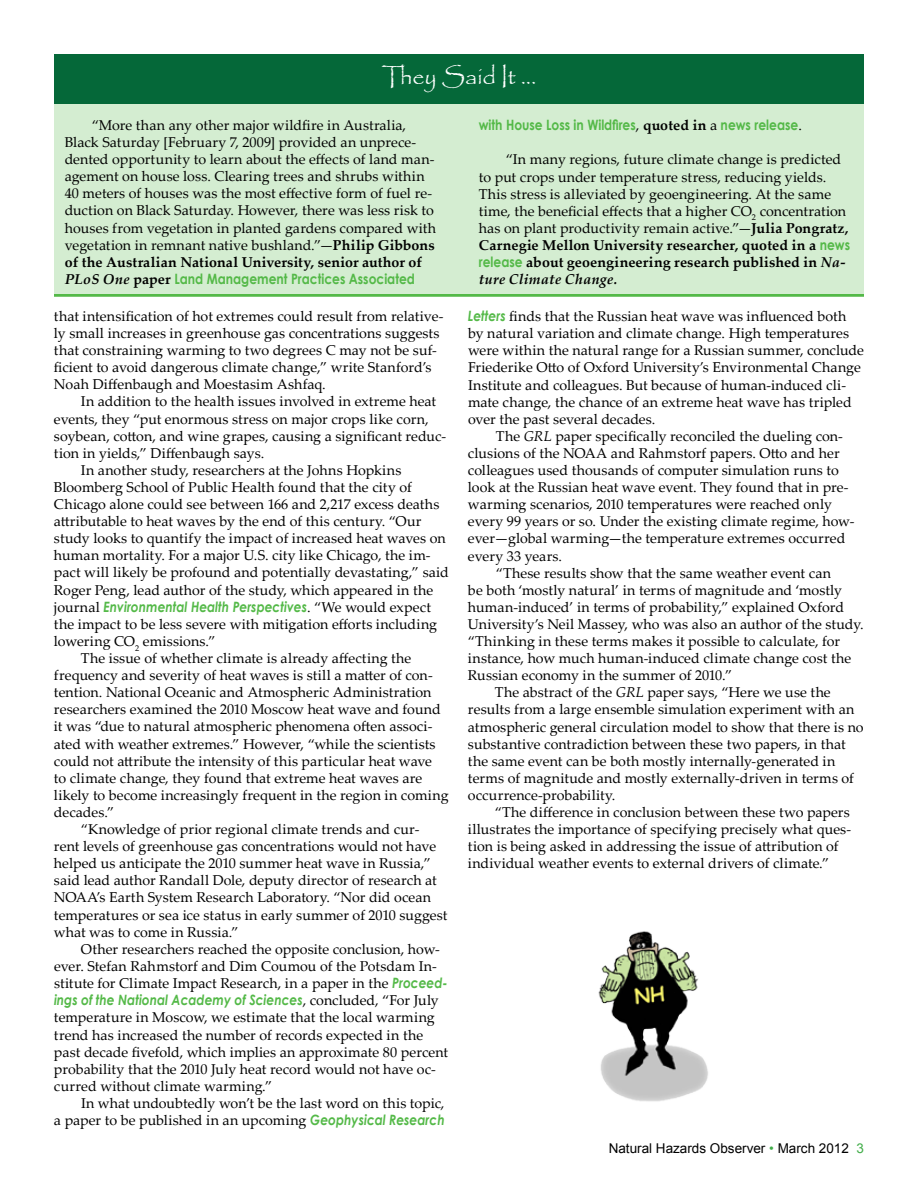
<style>
.page{position:relative;width:918px;height:1188px;background:#fff}
.page>*{position:absolute;margin:0;border:0;box-sizing:border-box;transform-origin:0 0}
.t1{font:24px "Papyrus";letter-spacing:-.005em;color:#fff}
.t2{font:14.25px/17.1px "Palatino Linotype";letter-spacing:.005em;color:#000}
.t3{font:italic 700 14.25px "Century Gothic";color:#54b948;scale:.86 1}
.t4{font:700 14.25px "Century Gothic";color:#54b948;scale:.86 1}
.t5{font:13.5px "Arial";color:#000}
.s1{font-weight:700}
.s2{font-family:"Palatino Linotype";font-style:italic;color:#000}
.s3{font-family:"Palatino Linotype";color:#000}
.s4{font-family:"Palatino Linotype";font-weight:400;font-style:normal;color:#000}
.s5{font-family:"Century Gothic";font-weight:700;font-style:italic;color:#54b948}
.s6{font-family:"Palatino Linotype";font-weight:400;color:#000}
.s7{font-family:"Century Gothic";font-weight:700;color:#54b948}
.s8{font-weight:700;font-style:italic}
.s9{font-style:italic}
.s10{color:#41ad49}
</style>
<div class="page">
<div style="left:54px;top:54px;width:810px;height:51px;background:#056839"></div>
<hr style="left:54px;top:294px;width:810px;height:3px;background:#54b948">
<img style="left:598px;top:931px;width:110px;height:171px">
<div style="left:54px;top:104px;width:810px;height:190px;background:#d4edd1"></div>
<h1 class="t1" style="left:382px;top:62px;width:156px">They Said It ...</h1>
<p class="t2" style="left:65px;top:116px;width:373px;text-indent:27px">“More than any other major wildfire in Australia, Black Saturday [February 7, 2009] provided an unprece&shy;dented opportunity to learn about the effects of land man&shy;agement on house loss. Clearing trees and shrubs within 40 meters of houses was the most effective form of fuel re&shy;duction on Black Saturday. However, there was less risk to houses from vegetation in planted gardens compared with vegetation in remnant native bushland.”—<span class="s1">Philip Gibbons of the Australian National University, senior author of</span></p>
<p class="t4" style="left:65px;top:268px;width:409px"><span class="s2">PLoS One</span> <span class="s3">paper</span> Land Management Practices Associated</p>
<p class="t2" style="left:54px;top:307px;width:391px">that intensification of hot extremes could result from relative&shy;ly small increases in greenhouse gas concentrations suggests that constraining warming to two degrees C may not be suf&shy;ficient to avoid dangerous climate change,” write Stanford’s Noah Diffenbaugh and Moestasim Ashfaq.</p>
<p class="t2" style="left:81px;top:392px;width:357px">In addition to the health issues involved in extreme heat</p>
<p class="t2" style="left:54px;top:410px;width:376px">events, they “put enormous stress on major crops like corn,</p>
<p class="t2" style="left:54px;top:427px;width:394px">soybean, cotton, and wine grapes, causing a significant reduc-</p>
<p class="t2" style="left:54px;top:444px;width:212px">tion in yields,” Diffenbaugh says.</p>
<p class="t2" style="left:81px;top:461px;width:322px">In another study, researchers at the Johns Hopkins</p>
<p class="t2" style="left:54px;top:478px;width:359px">Bloomberg School of Public Health found that the city of</p>
<p class="t2" style="left:54px;top:495px;width:387px">Chicago alone could see between 166 and 2,217 excess deaths</p>
<p class="t2" style="left:54px;top:512px;width:369px">attributable to heat waves by the end of this century. “Our</p>
<p class="t2" style="left:54px;top:529px;width:393px">study looks to quantify the impact of increased heat waves on</p>
<p class="t2" style="left:54px;top:546px;width:378px">human mortality. For a major U.S. city like Chicago, the im-</p>
<p class="t2" style="left:54px;top:563px;width:396px">pact will likely be profound and potentially devastating,” said</p>
<p class="t2" style="left:54px;top:581px;width:381px">Roger Peng, lead author of the study, which appeared in the</p>
<p class="t3" style="left:54px;top:596px;width:440px"><span class="s4">journal</span> Environmental Health Perspectives<span class="s4">. “We would expect</span></p>
<p class="t2" style="left:54px;top:615px;width:385px">the impact to be less severe with mitigation efforts including</p>
<p class="t2" style="left:54px;top:632px;width:163px">lowering CO<sub>2</sub> emissions.”</p>
<p class="t2" style="left:81px;top:649px;width:332px">The issue of whether climate is already affecting the</p>
<p class="t2" style="left:54px;top:666px;width:380px">frequency and severity of heat waves is still a matter of con-</p>
<p class="t2" style="left:54px;top:683px;width:379px">tention. National Oceanic and Atmospheric Administration</p>
<p class="t2" style="left:54px;top:700px;width:388px">researchers examined the 2010 Moscow heat wave and found</p>
<p class="t2" style="left:54px;top:718px;width:380px">it was “due to natural atmospheric phenomena often associ-</p>
<p class="t2" style="left:54px;top:735px;width:383px">ated with weather extremes.” However, “while the scientists</p>
<p class="t2" style="left:54px;top:752px;width:380px">could not attribute the intensity of this particular heat wave</p>
<p class="t2" style="left:54px;top:769px;width:370px">to climate change, they found that extreme heat waves are</p>
<p class="t2" style="left:54px;top:786px;width:396px">likely to become increasingly frequent in the region in coming</p>
<p class="t2" style="left:54px;top:803px;width:62px">decades.”</p>
<p class="t2" style="left:81px;top:820px;width:340px">“Knowledge of prior regional climate trends and cur-</p>
<p class="t2" style="left:54px;top:837px;width:384px">rent levels of greenhouse gas concentrations would not have</p>
<p class="t2" style="left:54px;top:854px;width:379px">helped us anticipate the 2010 summer heat wave in Russia,”</p>
<p class="t2" style="left:54px;top:871px;width:384px">said lead author Randall Dole, deputy director of research at</p>
<p class="t2" style="left:54px;top:889px;width:379px">NOAA’s Earth System Research Laboratory. “Nor did ocean</p>
<p class="t2" style="left:54px;top:906px;width:395px">temperatures or sea ice status in early summer of 2010 suggest</p>
<p class="t2" style="left:54px;top:923px;width:186px">what was to come in Russia.”</p>
<p class="t2" style="left:81px;top:940px;width:360px">Other researchers reached the opposite conclusion, how-</p>
<p class="t2" style="left:54px;top:957px;width:385px">ever. Stefan Rahmstorf and Dim Coumou of the Potsdam In-</p>
<p class="t2" style="left:54px;top:974px;width:395px">stitute for Climate Impact Research, in a paper in the <span class="s5">Proceed-</span></p>
<p class="t3" style="left:54px;top:989px;width:449px">ings of the National Academy of Sciences<span class="s4">, concluded, “For July</span></p>
<p class="t2" style="left:54px;top:1009px;width:396px">temperature in Moscow, we estimate that the local warming trend has increased the number of records expected in the past decade fivefold, which implies an approximate 80 percent probability that the 2010 July heat record would not have oc&shy;curred without climate warming.”</p>
<p class="t2" style="left:54px;top:1094px;width:392px;text-align:right">In what undoubtedly won’t be the last word on this topic,<br>a paper to be published in an upcoming <span class="s5">Geophysical Research</span></p>
<p class="t4" style="left:479px;top:114px;width:377px">with House Loss in Wildfires<span class="s6">,</span> <span class="s3">quoted in</span> <span class="s6">a</span> news release<span class="s6">.</span></p>
<p class="t2" style="left:479px;top:150px;width:373px;text-indent:27px">“In many regions, future climate change is predicted to put crops under temperature stress, reducing yields.<br>This stress is alleviated by geoengineering. At the same time, the beneficial effects that a higher CO<sub>2</sub> concentration has on plant productivity remain active.”—<span class="s1">Julia Pongratz, Carnegie Mellon University researcher, quoted in a</span> <span class="s7">news release</span> <span class="s1">about geoengineering research published in</span> <span class="s8">Na&shy;ture Climate Change.</span></p>
<p class="t2" style="left:468px;top:307px;width:397px"><span class="s5">Letters</span> finds that the Russian heat wave was influenced both by natural variation and climate change. High temperatures were within the natural range for a Russian summer, conclude Friederike Otto of Oxford University’s Environmental Change Institute and colleagues. But because of human-induced cli&shy;mate change, the chance of an extreme heat wave has tripled over the past several decades.</p>
<p class="t2" style="left:496px;top:427px;width:349px">The <span class="s9">GRL</span> paper specifically reconciled the dueling con-</p>
<p class="t2" style="left:468px;top:444px;width:373px">clusions of the NOAA and Rahmstorf papers. Otto and her</p>
<p class="t2" style="left:468px;top:461px;width:372px">colleagues used thousands of computer simulation runs to</p>
<p class="t2" style="left:468px;top:478px;width:382px">look at the Russian heat wave event. They found that in pre-</p>
<p class="t2" style="left:468px;top:495px;width:366px">warming scenarios, 2010 temperatures were reached only</p>
<p class="t2" style="left:468px;top:512px;width:388px">every 99 years or so. Under the existing climate regime, how-</p>
<p class="t2" style="left:468px;top:530px;width:379px">ever—global warming—the temperature extremes occurred</p>
<p class="t2" style="left:468px;top:547px;width:95px">every 33 years.</p>
<p class="t2" style="left:496px;top:564px;width:337px">“These results show that the same weather event can</p>
<p class="t2" style="left:468px;top:581px;width:376px">be both ‘mostly natural’ in terms of magnitude and ‘mostly</p>
<p class="t2" style="left:468px;top:598px;width:378px">human-induced’ in terms of probability,” explained Oxford</p>
<p class="t2" style="left:468px;top:615px;width:397px">University’s Neil Massey, who was also an author of the study.</p>
<p class="t2" style="left:468px;top:632px;width:374px">“Thinking in these terms makes it possible to calculate, for</p>
<p class="t2" style="left:468px;top:649px;width:385px">instance, how much human-induced climate change cost the</p>
<p class="t2" style="left:468px;top:666px;width:266px">Russian economy in the summer of 2010.”</p>
<p class="t2" style="left:495px;top:683px;width:337px">The abstract of the <span class="s9">GRL</span> paper says, “Here we use the</p>
<p class="t2" style="left:468px;top:701px;width:388px">results from a large ensemble simulation experiment with an</p>
<p class="t2" style="left:468px;top:718px;width:397px">atmospheric general circulation model to show that there is no</p>
<p class="t2" style="left:468px;top:735px;width:379px">substantive contradiction between these two papers, in that</p>
<p class="t2" style="left:468px;top:752px;width:369px">the same event can be both mostly internally-generated in</p>
<p class="t2" style="left:468px;top:769px;width:388px">terms of magnitude and mostly externally-driven in terms of</p>
<p class="t2" style="left:468px;top:786px;width:149px">occurrence-probability.</p>
<p class="t2" style="left:495px;top:803px;width:356px">“The difference in conclusion between these two papers</p>
<p class="t2" style="left:468px;top:820px;width:385px">illustrates the importance of specifying precisely what ques-</p>
<p class="t2" style="left:468px;top:837px;width:372px">tion is being asked in addressing the issue of attribution of</p>
<p class="t2" style="left:468px;top:854px;width:363px">individual weather events to external drivers of climate.”</p>
<p class="t5" style="left:609px;top:1139px;width:257px">Natural Hazards Observer <span class="s10">•</span> March 2012 <span class="s10">3</span></p>
</div>
